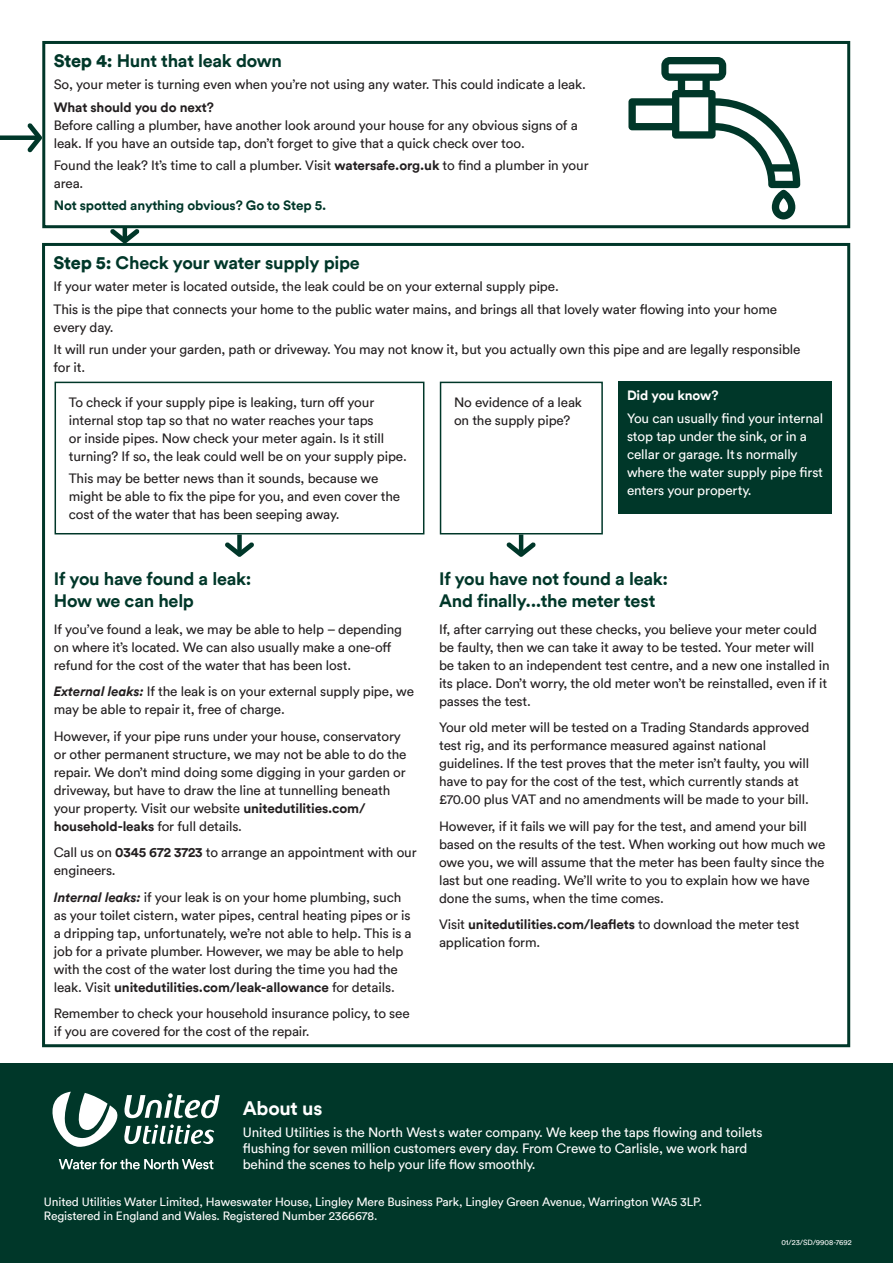
<style>
.page{position:relative;width:893px;height:1263px;background:#fff}
.page>*{position:absolute;margin:0;border:0;box-sizing:border-box;transform-origin:0 0}
.t1{font:700 19.5px "Circular TT";letter-spacing:-.015em;color:#fff}
.t2{font:700 18px "Circular TT";letter-spacing:-.015em;color:#003729}
.t3{font:13.5px/18px "Circular TT";letter-spacing:-.01em;color:#231f20}
.t4{font:13.5px/18px "Circular TT";letter-spacing:-.01em;color:#fff}
.t5{font:700 13.5px "Circular TT";letter-spacing:-.01em;color:#231f20}
.t6{font:700 13.5px "Circular TT";letter-spacing:-.01em;color:#003729}
.t7{font:700 13.5px "Circular TT";letter-spacing:-.01em;color:#fff}
.t8{font:12px/14.4px "Circular TT";letter-spacing:-.01em;color:#fff}
.t9{font:7.5px "Circular TT";color:#fff}
.s1{font-weight:900}
.s2{font-weight:700}
.s3{font-weight:700;font-style:italic}
.s4{font-weight:400}
</style>
<div class="page">
<div style="left:618px;top:381px;width:214px;height:132px;background:#003729"></div>
<div style="left:1px;top:1063px;width:892px;height:200px;background:#003729"></div>
<svg style="left:59px;top:1159px;width:154px;height:10px"></svg>
<div style="left:55px;top:382px;width:369px;height:152px;border:2px solid #003729"></div>
<div style="left:42px;top:41px;width:808px;height:187px;border:3px solid #003729"></div>
<div style="left:440px;top:382px;width:163px;height:152px;border:2px solid #003729"></div>
<hr style="left:123px;top:226px;width:4px;height:15px;background:#003729">
<div style="left:237px;top:534px;width:5px;height:21px;background:#003729"></div>
<hr style="left:519px;top:534px;width:4px;height:21px;background:#003729">
<svg style="left:110px;top:229px;width:30px;height:15px"></svg>
<svg style="left:225px;top:542px;width:29px;height:15px"></svg>
<svg style="left:507px;top:542px;width:29px;height:15px"></svg>
<svg style="left:628px;top:57px;width:172px;height:162px"></svg>
<svg style="left:0;top:133px;width:44px;height:1092px"></svg>
<svg style="left:27px;top:123px;width:15px;height:29px"></svg>
<svg style="left:52px;top:1092px;width:168px;height:55px"></svg>
<p class="t2" style="left:54px;top:49px;width:230px"><span class="s1">Step 4:</span> Hunt that leak down</p>
<p class="t3" style="left:54px;top:73px;width:534px;line-height:22.2px">So, your meter is turning even when you’re not using any water. This could indicate a leak.<br><span class="s2">What should you do next?</span></p>
<p class="t3" style="left:54px;top:116px;width:525px">Before calling a plumber, have another look around your house for any obvious signs of a leak. If you have an outside tap, don’t forget to give that a quick check over too.</p>
<p class="t3" style="left:54px;top:156px;width:536px">Found the leak? It’s time to call a plumber. Visit <span class="s2">watersafe.org.uk</span> to find a plumber in your area.</p>
<p class="t6" style="left:54px;top:197px;width:274px">Not spotted anything obvious? Go to Step 5.</p>
<p class="t2" style="left:54px;top:251px;width:308px"><span class="s1">Step 5:</span> Check your water supply pipe</p>
<p class="t3" style="left:54px;top:275px;width:725px;line-height:22.2px">If your water meter is located outside, the leak could be on your external supply pipe.<br>This is the pipe that connects your home to the public water mains, and brings all that lovely water flowing into your home</p>
<p class="t3" style="left:54px;top:315px;width:748px;line-height:22.2px">every day.<br>It will run under your garden, path or driveway. You may not know it, but you actually own this pipe and are legally responsible</p>
<p class="t3" style="left:54px;top:358px;width:33px">for it.</p>
<p class="t7" style="left:627px;top:387px;width:93px">Did you know?</p>
<p class="t3" style="left:69px;top:393px;width:307px">To check if your supply pipe is leaking, turn off your</p>
<p class="t3" style="left:454px;top:393px;width:129px">No evidence of a leak</p>
<p class="t3" style="left:69px;top:411px;width:306px">internal stop tap so that no water reaches your taps</p>
<p class="t3" style="left:454px;top:411px;width:118px">on the supply pipe?</p>
<p class="t4" style="left:627px;top:409px;width:198px">You can usually find your internal</p>
<p class="t3" style="left:69px;top:429px;width:317px">or inside pipes. Now check your meter again. Is it still</p>
<p class="t4" style="left:627px;top:427px;width:181px">stop tap under the sink, or in a</p>
<p class="t3" style="left:69px;top:447px;width:340px">turning? If so, the leak could well be on your supply pipe.</p>
<p class="t4" style="left:627px;top:445px;width:198px">cellar or garage. It s normally where the water supply pipe first</p>
<p class="t3" style="left:69px;top:469px;width:311px">This may be better news than it sounds, because we</p>
<p class="t4" style="left:627px;top:481px;width:126px">enters your property.</p>
<p class="t3" style="left:69px;top:487px;width:333px">might be able to fix the pipe for you, and even cover the cost of the water that has been seeping away.</p>
<p class="t2" style="left:54px;top:567px;width:199px">If you have found a leak:</p>
<p class="t2" style="left:439px;top:567px;width:231px">If you have not found a leak:</p>
<p class="t2" style="left:54px;top:589px;width:142px">How we can help</p>
<p class="t2" style="left:439px;top:589px;width:218px">And finally...the meter test</p>
<p class="t3" style="left:54px;top:620px;width:350px">If you’ve found a leak, we may be able to help – depending</p>
<p class="t3" style="left:439px;top:620px;width:379px">If, after carrying out these checks, you believe your meter could</p>
<p class="t3" style="left:54px;top:638px;width:339px">on where it’s located. We can also usually make a one-off</p>
<p class="t3" style="left:439px;top:638px;width:377px">be faulty, then we can take it away to be tested. Your meter will</p>
<p class="t3" style="left:54px;top:656px;width:299px">refund for the cost of the water that has been lost.</p>
<p class="t3" style="left:439px;top:656px;width:392px">be taken to an independent test centre, and a new one installed in its place. Don’t worry, the old meter won’t be reinstalled, even if it</p>
<p class="t3" style="left:54px;top:682px;width:362px"><span class="s3">External leaks:</span> If the leak is on your external supply pipe, we</p>
<p class="t3" style="left:439px;top:692px;width:93px">passes the test.</p>
<p class="t3" style="left:54px;top:700px;width:233px">may be able to repair it, free of charge.</p>
<p class="t3" style="left:54px;top:727px;width:349px">However, if your pipe runs under your house, conservatory</p>
<p class="t3" style="left:54px;top:745px;width:354px">or other permanent structure, we may not be able to do the</p>
<p class="t3" style="left:54px;top:763px;width:353px">repair. We don’t mind doing some digging in your garden or</p>
<p class="t3" style="left:54px;top:781px;width:338px">driveway, but have to draw the line at tunnelling beneath</p>
<p class="t3" style="left:54px;top:799px;width:313px">your property. Visit our website <span class="s2">unitedutilities.com/ household-leaks</span> for full details.</p>
<p class="t3" style="left:54px;top:843px;width:364px">Call us on <span class="s2">0345 672 3723</span> to arrange an appointment with our</p>
<p class="t3" style="left:54px;top:861px;width:63px">engineers.</p>
<p class="t3" style="left:439px;top:718px;width:372px">Your old meter will be tested on a Trading Standards approved</p>
<p class="t3" style="left:439px;top:736px;width:329px">test rig, and its performance measured against national</p>
<p class="t3" style="left:439px;top:754px;width:372px">guidelines. If the test proves that the meter isn’t faulty, you will</p>
<p class="t3" style="left:439px;top:772px;width:361px">have to pay for the cost of the test, which currently stands at</p>
<p class="t3" style="left:439px;top:790px;width:371px">£70.00 plus VAT and no amendments will be made to your bill.</p>
<p class="t3" style="left:439px;top:817px;width:388px">However, if it fails we will pay for the test, and amend your bill based on the results of the test. When working out how much we</p>
<p class="t3" style="left:439px;top:853px;width:387px">owe you, we will assume that the meter has been faulty since the</p>
<p class="t3" style="left:439px;top:871px;width:372px">last but one reading. We’ll write to you to explain how we have</p>
<p class="t3" style="left:54px;top:888px;width:349px"><span class="s3">Internal leaks:</span> if your leak is on your home plumbing, such</p>
<p class="t3" style="left:439px;top:889px;width:226px">done the sums, when the time comes.</p>
<p class="t3" style="left:54px;top:906px;width:358px">as your toilet cistern, water pipes, central heating pipes or is</p>
<p class="t5" style="left:439px;top:915px;width:362px"><span class="s4">Visit</span> unitedutilities.com/leaflets <span class="s4">to download the meter test</span></p>
<p class="t3" style="left:54px;top:924px;width:359px">a dripping tap, unfortunately, we’re not able to help. This is a</p>
<p class="t3" style="left:439px;top:933px;width:103px">application form.</p>
<p class="t3" style="left:54px;top:942px;width:351px">job for a private plumber. However, we may be able to help with the cost of the water lost during the time you had the leak. Visit <span class="s2">unitedutilities.com/leak-allowance</span> for details.</p>
<p class="t3" style="left:54px;top:1004px;width:357px">Remember to check your household insurance policy, to see if you are covered for the cost of the repair.</p>
<h3 class="t1" style="left:243px;top:1095px;width:81px">About us</h3>
<p class="t4" style="left:243px;top:1124px;width:521px;line-height:16.2px">United Utilities is the North West s water company. We keep the taps flowing and toilets flushing for seven million customers every day. From Crewe to Carlisle, we work hard</p>
<p class="t4" style="left:243px;top:1155px;width:294px">behind the scenes to help your life flow smoothly.</p>
<p class="t8" style="left:44px;top:1194px;width:660px">United Utilities Water Limited, Haweswater House, Lingley Mere Business Park, Lingley Green Avenue, Warrington WA5 3LP.<br>Registered in England and Wales. Registered Number 2366678.</p>
<p class="t9" style="left:781px;top:1237px;width:72px">01/23/SD/9908-7692</p>
</div>
